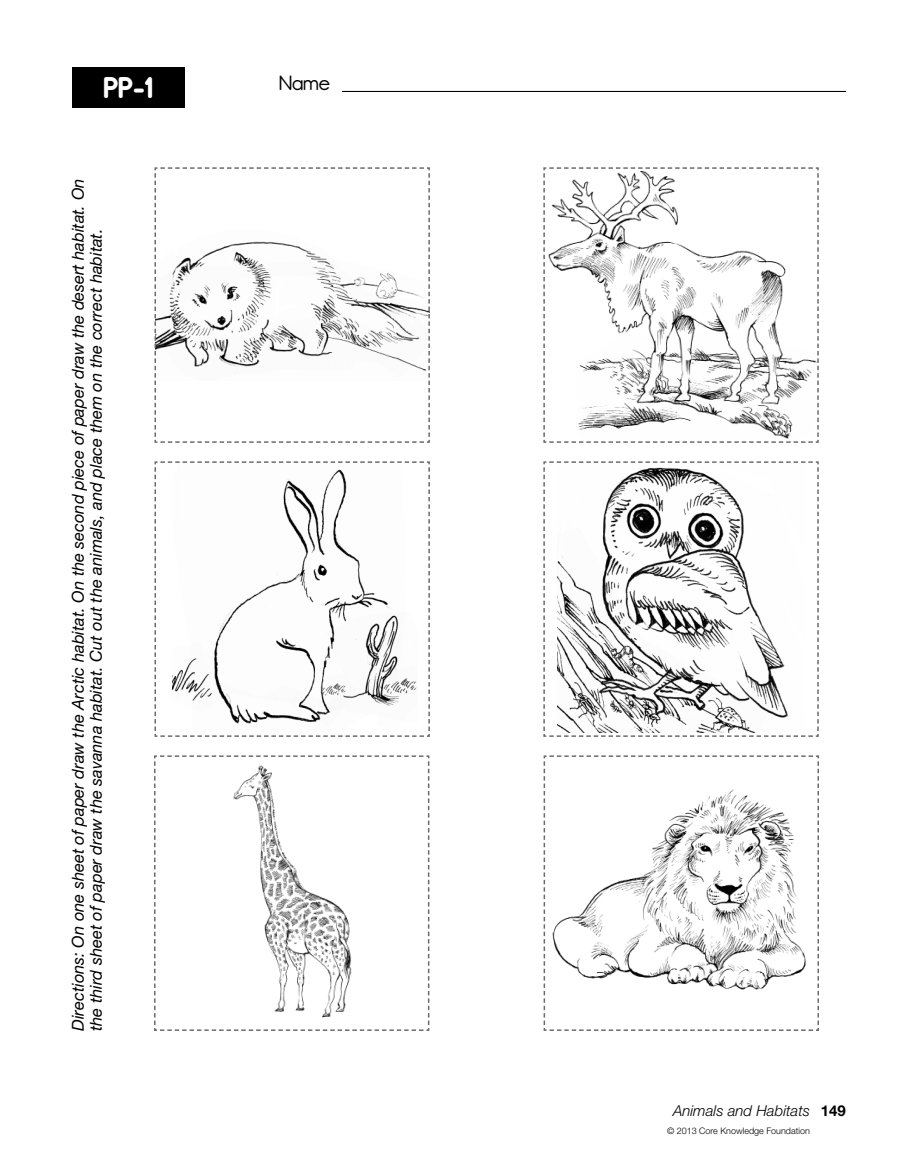
<style>
.page{position:relative;width:918px;height:1175px;background:#fff}
.page>*{position:absolute;margin:0;border:0;box-sizing:border-box;transform-origin:0 0}
.t1{font:700 33px "Report";color:#fff}
.t2{font:22.8px "Report";color:#000}
.t3{font:italic 16.5px/18px "Helvetica Neue LT Std";color:#000}
.t4{font:italic 300 15px "Helvetica Neue LT Std";color:#000}
.t5{font:300 9px "Helvetica Neue LT Std";color:#000}
.s1{font-weight:700;font-style:normal}
</style>
<div class="page">
<hr style="left:342px;top:91px;width:504px;height:1px;background:#000">
<svg style="left:154px;top:755px;width:276px;height:276px"></svg>
<svg style="left:543px;top:755px;width:276px;height:276px"></svg>
<div style="left:72px;top:67px;width:112px;height:41px;background:#000"></div>
<svg style="left:154px;top:167px;width:276px;height:276px"></svg>
<svg style="left:543px;top:167px;width:276px;height:276px"></svg>
<svg style="left:154px;top:461px;width:276px;height:276px"></svg>
<svg style="left:543px;top:461px;width:276px;height:276px"></svg>
<h1 class="t1" style="left:103px;top:77px;width:52px">PP-1</h1>
<p class="t3" style="left:70px;top:1030px;width:853px;rotate:-90deg">Directions: On one sheet of paper draw the Arctic habitat. On the second piece of paper draw the desert habitat. On the third sheet of paper draw the savanna habitat. Cut out the animals, and place them on the correct habitat.</p>
<h2 class="t2" style="left:279px;top:75px;width:53px">Name</h2>
<p class="t4" style="left:673px;top:1105px;width:174px">Animals and Habitats <span class="s1">149</span></p>
<p class="t5" style="left:667px;top:1128px;width:144px">© 2013 Core Knowledge Foundation</p>
</div>
